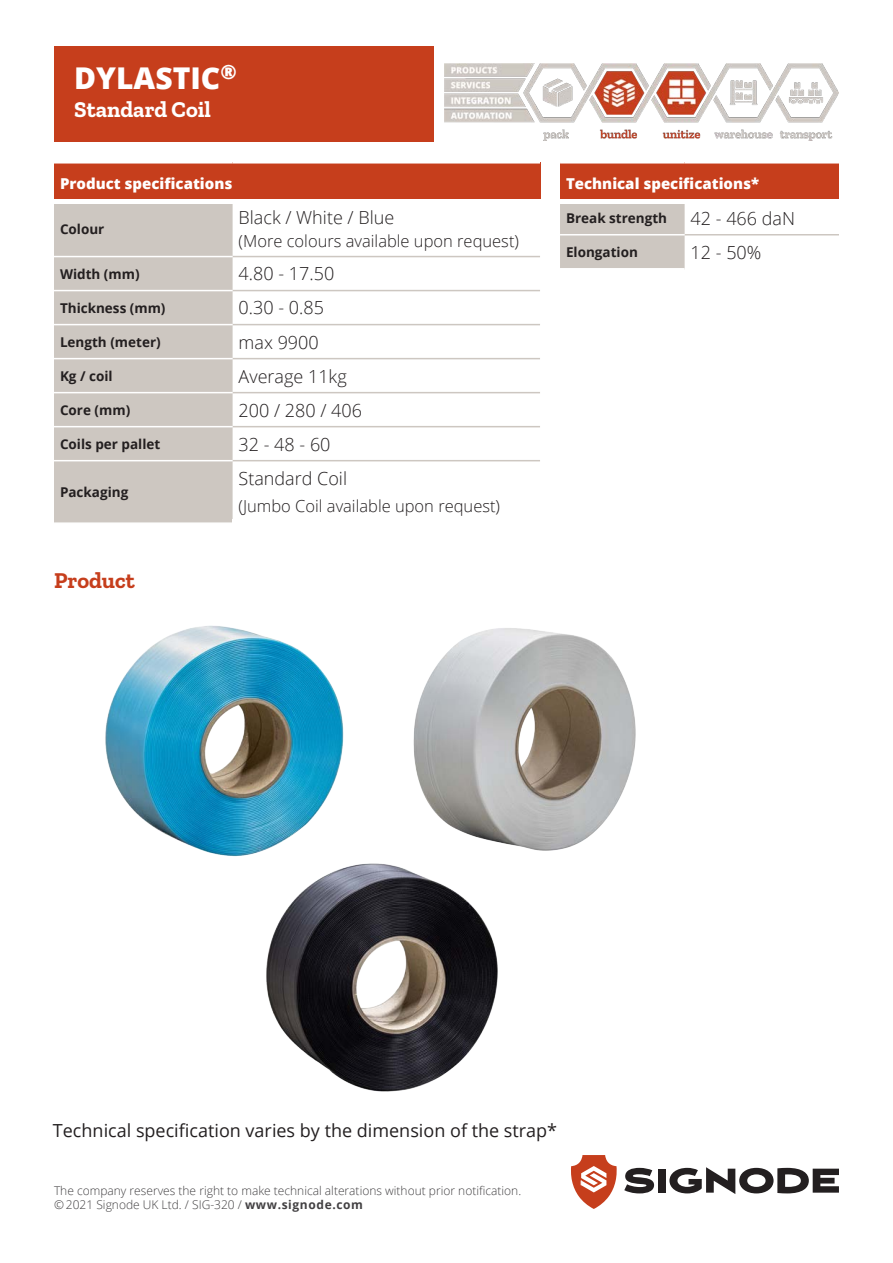
<style>
.page{position:relative;width:893px;height:1263px;background:#fff}
.page>*{position:absolute;margin:0;border:0;box-sizing:border-box;transform-origin:0 0}
.t1{font:800 30px "Open Sans";color:#fff}
.t2{font:700 22.5px "Zilla Slab";color:#fff}
._11pt_bold_sub_head{font:700 22.5px "Zilla Slab";color:#c63e1c}
.t3{font:300 18px "Open Sans";color:#231f20}
.t4{font:18px "Open Sans";color:#231f20}
.t5{font:300 16.5px "Open Sans";color:#231f20}
.t6{font:800 15px "Open Sans";color:#fff}
.t7{font:700 13.5px "Open Sans";color:#231f20}
.t8{font:300 12px/14.4px "Open Sans";color:#424042}
.s1{font-weight:700}
</style>
<div class="page">
<div style="left:54px;top:46px;width:380px;height:95px;background:#c63e1c"></div>
<svg style="left:571px;top:1155px;width:46px;height:54px"></svg>
<svg style="left:624px;top:1168px;width:30px;height:25px"></svg>
<div style="left:658px;top:1169px;width:8px;height:24px;background:#231f20"></div>
<svg style="left:669px;top:1167px;width:170px;height:27px"></svg>
<div style="left:54px;top:162px;width:486px;height:39px;background:#c63e1c"></div>
<div style="left:54px;top:204px;width:179px;height:318px;background:#cdc7c1"></div>
<hr style="left:54px;top:161px;width:179px;height:3px;background:#fff">
<hr style="left:233px;top:161px;width:307px;height:3px;background:#fff">
<hr style="left:233px;top:256px;width:307px;height:1px;background:#cdc7c1">
<hr style="left:233px;top:290px;width:307px;height:1px;background:#cdc7c1">
<hr style="left:233px;top:324px;width:307px;height:1px;background:#cdc7c1">
<hr style="left:233px;top:358px;width:307px;height:1px;background:#cdc7c1">
<hr style="left:233px;top:392px;width:307px;height:1px;background:#cdc7c1">
<hr style="left:233px;top:426px;width:307px;height:1px;background:#cdc7c1">
<hr style="left:233px;top:460px;width:307px;height:1px;background:#cdc7c1">
<hr style="left:54px;top:256px;width:179px;height:1px;background:#fff">
<hr style="left:54px;top:290px;width:179px;height:1px;background:#fff">
<hr style="left:54px;top:324px;width:179px;height:1px;background:#fff">
<hr style="left:54px;top:358px;width:179px;height:1px;background:#fff">
<hr style="left:54px;top:392px;width:179px;height:1px;background:#fff">
<hr style="left:54px;top:426px;width:179px;height:1px;background:#fff">
<hr style="left:54px;top:460px;width:179px;height:1px;background:#fff">
<div style="left:560px;top:162px;width:279px;height:39px;background:#c63e1c"></div>
<div style="left:560px;top:204px;width:125px;height:64px;background:#cdc7c1"></div>
<hr style="left:560px;top:161px;width:125px;height:3px;background:#fff">
<hr style="left:685px;top:161px;width:154px;height:3px;background:#fff">
<hr style="left:685px;top:234px;width:154px;height:1px;background:#cdc7c1">
<hr style="left:560px;top:234px;width:125px;height:1px;background:#fff">
<img style="left:105px;top:625px;width:239px;height:231px">
<img style="left:234px;top:834px;width:264px;height:258px">
<img style="left:380px;top:628px;width:256px;height:243px">
<div style="left:52px;top:199px;width:788px;height:5px;background:#fff"></div>
<img style="left:444px;top:63px;width:395px;height:78px">
<p class="t1" style="left:74px;top:55px;width:164px">DYLASTIC<sup>®</sup></p>
<p class="t2" style="left:74px;top:97px;width:138px">Standard Coil</p>
<p class="t6" style="left:60px;top:172px;width:174px">Product specifications</p>
<p class="t7" style="left:60px;top:220px;width:46px">Colour</p>
<p class="t3" style="left:239px;top:206px;width:157px">Black / White / Blue</p>
<p class="t5" style="left:239px;top:230px;width:282px">(More colours available upon request)</p>
<p class="t7" style="left:60px;top:264px;width:81px">Width (mm)</p>
<p class="t3" style="left:239px;top:262px;width:97px">4.80 - 17.50</p>
<p class="t7" style="left:60px;top:298px;width:107px">Thickness (mm)</p>
<p class="t3" style="left:239px;top:296px;width:87px">0.30 - 0.85</p>
<p class="t7" style="left:60px;top:332px;width:102px">Length (meter)</p>
<p class="t3" style="left:239px;top:330px;width:82px">max 9900</p>
<p class="t7" style="left:60px;top:366px;width:54px">Kg / coil</p>
<p class="t3" style="left:239px;top:364px;width:110px">Average 11kg</p>
<p class="t7" style="left:60px;top:400px;width:72px">Core (mm)</p>
<p class="t3" style="left:239px;top:398px;width:125px">200 / 280 / 406</p>
<p class="t7" style="left:60px;top:434px;width:102px">Coils per pallet</p>
<p class="t3" style="left:239px;top:432px;width:93px">32 - 48 - 60</p>
<p class="t7" style="left:60px;top:483px;width:70px">Packaging</p>
<p class="t3" style="left:239px;top:467px;width:110px">Standard Coil</p>
<p class="t5" style="left:239px;top:495px;width:263px">(Jumbo Coil available upon request)</p>
<p class="_11pt_bold_sub_head" style="left:54px;top:568px;width:82px">Product</p>
<p class="t6" style="left:566px;top:172px;width:195px">Technical specifications*</p>
<p class="t7" style="left:566px;top:209px;width:103px">Break strength</p>
<p class="t3" style="left:691px;top:206px;width:106px">42 - 466 daN</p>
<p class="t7" style="left:566px;top:242px;width:73px">Elongation</p>
<p class="t3" style="left:691px;top:240px;width:72px">12 - 50%</p>
<p class="t4" style="left:53px;top:1118px;width:506px">Technical specification varies by the dimension of the strap*</p>
<p class="t8" style="left:54px;top:1183px;width:469px">The company reserves the right to make technical alterations without prior notification. © 2021 Signode UK Ltd. / SIG-320 / <span class="s1">www.signode.com</span></p>
</div>
